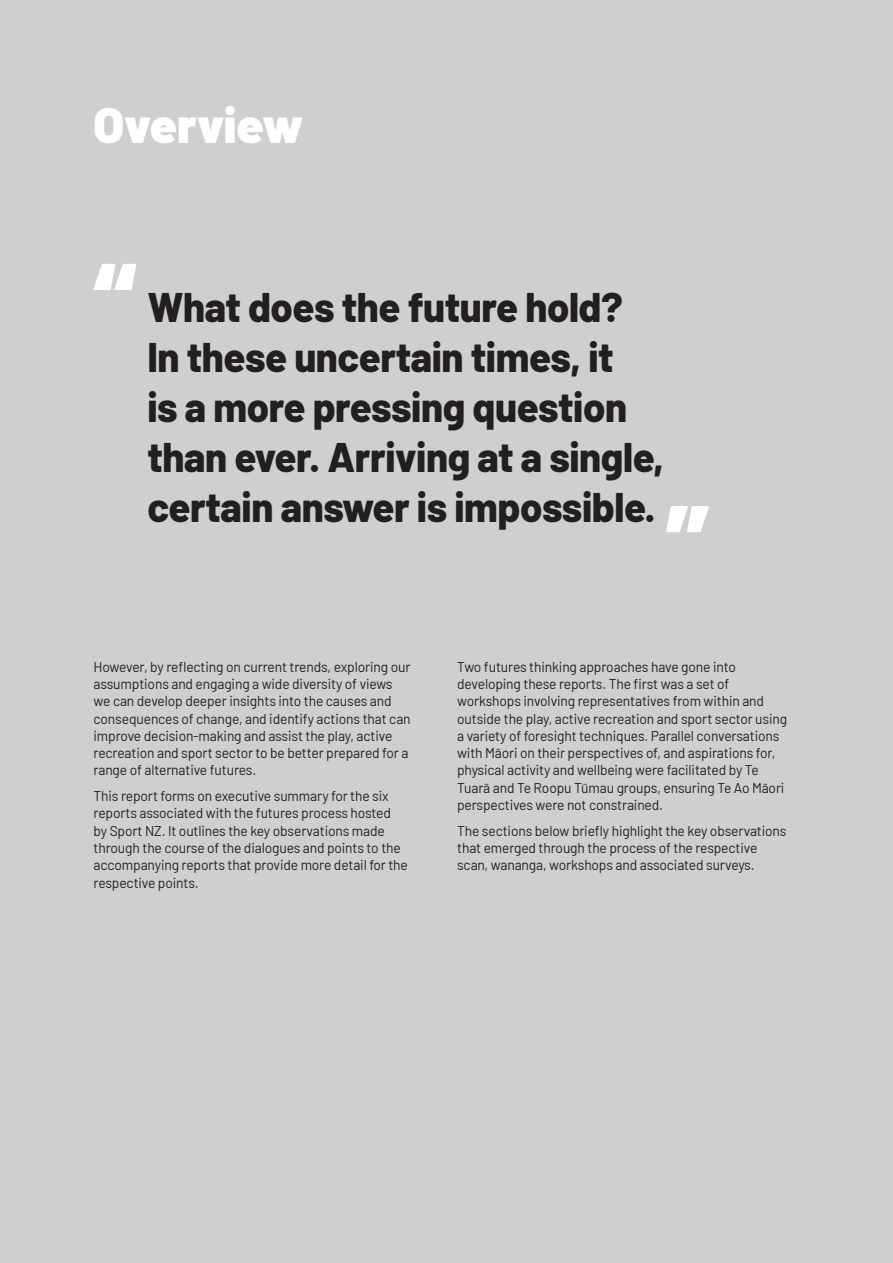
<style>
.page{position:relative;width:893px;height:1263px;background:#cecfd1}
.page>*{position:absolute;margin:0;border:0;box-sizing:border-box;transform-origin:0 0}
.Barlow_Header_Orange{font:900 49.5px "Barlow";letter-spacing:-.005em;color:#fff}
.Barlow_Text{font:800 41.4px/50.1px "Barlow";letter-spacing:-.01em;color:#231f20}
.Barlow_Text-2{font:14.25px/17.2px "Barlow";letter-spacing:-.01em;color:#231f20}
</style>
<div class="page">
<svg style="left:93px;top:264px;width:43px;height:26px"></svg>
<svg style="left:666px;top:506px;width:43px;height:26px"></svg>
<p class="Barlow_Header_Orange" style="left:94px;top:88px;width:211px">Overview</p>
<p class="Barlow_Text" style="left:147px;top:279px;width:518px">What does the future hold?<br>In these uncertain times, it<br>is a more pressing question than ever. Arriving at a single, certain answer is impossible.</p>
<p class="Barlow_Text-2" style="left:94px;top:657px;width:319px">However, by reflecting on current trends, exploring our assumptions and engaging a wide diversity of views we can develop deeper insights into the causes and consequences of change, and identify actions that can improve decision-making and assist the play, active recreation and sport sector to be better prepared for a range of alternative futures.</p>
<p class="Barlow_Text-2" style="left:94px;top:786px;width:316px">This report forms on executive summary for the six reports associated with the futures process hosted by Sport NZ. It outlines the key observations made through the course of the dialogues and points to the accompanying reports that provide more detail for the respective points.</p>
<p class="Barlow_Text-2" style="left:457px;top:657px;width:332px">Two futures thinking approaches have gone into developing these reports. The first was a set of workshops involving representatives from within and outside the play, active recreation and sport sector using a variety of foresight techniques. Parallel conversations with Māori on their perspectives of, and aspirations for, physical activity and wellbeing were facilitated by Te Tuarā and Te Roopu Tūmau groups, ensuring Te Ao Māori perspectives were not constrained.</p>
<p class="Barlow_Text-2" style="left:457px;top:821px;width:331px">The sections below briefly highlight the key observations that emerged through the process of the respective scan, wananga, workshops and associated surveys.</p>
</div>
